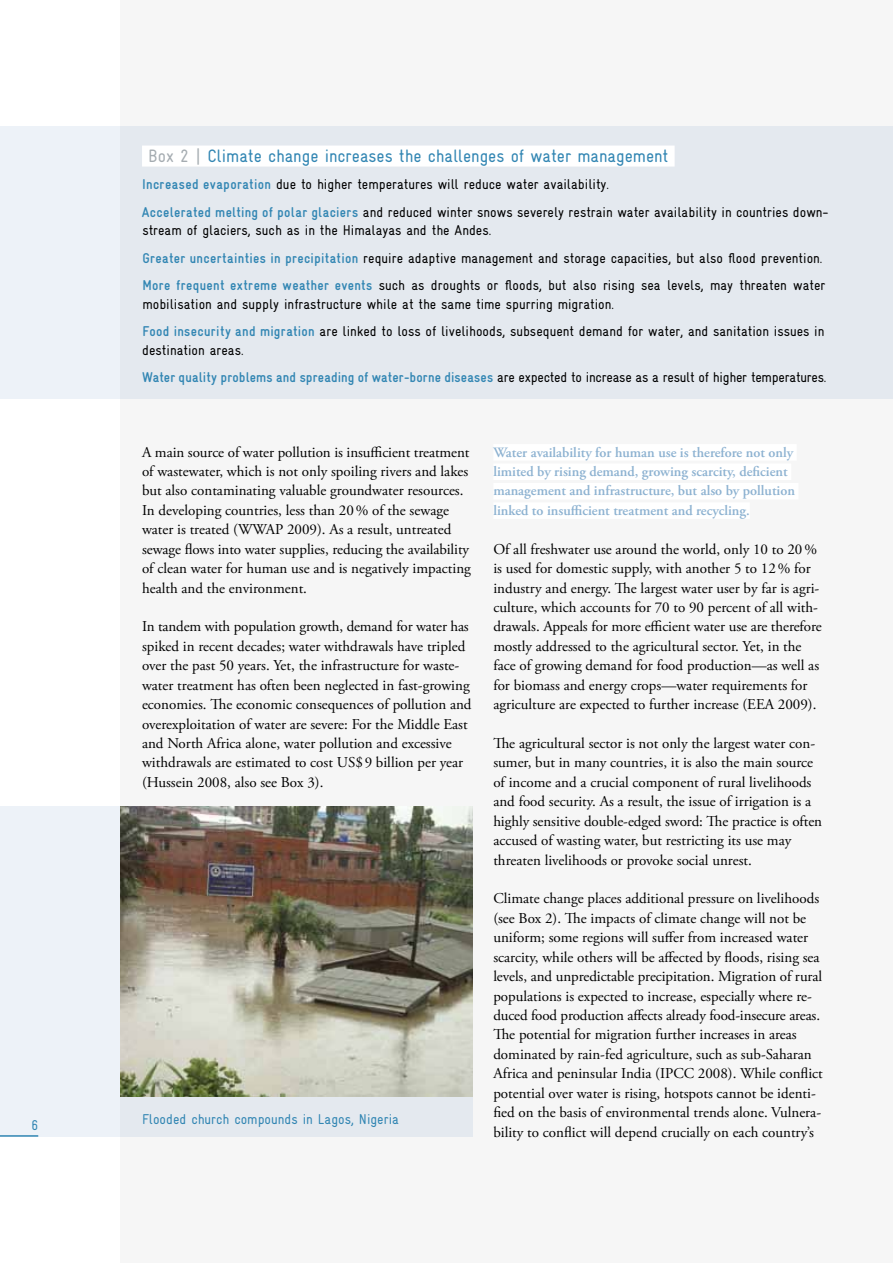
<style>
.page{position:relative;width:893px;height:1263px;background:#fff}
.page>*{position:absolute;margin:0;border:0;box-sizing:border-box;transform-origin:0 0}
.t1{font:18px "Gravur Condensed";color:#3286b3}
.t2{font:15px/19.4px "Adobe Garamond Pro";color:#000}
.t3{font:14.25px/27.3px "Gravur Condensed";color:#000}
.t4{font:600 14.25px/19.4px "Adobe Garamond Pro";color:#8db2d1}
.t5{font:14.25px "Gravur Condensed";color:#3286b3}
.s1{color:#a5acb1}
.s2{font-weight:700;color:#3286b3}
</style>
<div class="page">
<div style="left:121px;top:0;width:772px;height:1263px;background:#f6f6f6"></div>
<div style="left:0;top:126px;width:893px;height:272px;background:#e4e9ef"></div>
<div style="left:493px;top:444px;width:304px;height:17px;background:#fff"></div>
<div style="left:493px;top:463px;width:298px;height:17px;background:#fff"></div>
<div style="left:493px;top:483px;width:305px;height:16px;background:#fff"></div>
<div style="left:493px;top:502px;width:257px;height:17px;background:#fff"></div>
<div style="left:142px;top:146px;width:533px;height:21px;background:#fff"></div>
<div style="left:0;top:806px;width:473px;height:331px;background:#edf2f8"></div>
<img style="left:121px;top:806px;width:352px;height:291px">
<hr style="left:0;top:1135px;width:38px;height:2px;background:#3286b3">
<p class="t5" style="left:31px;top:1117px;width:8px">6</p>
<p class="t1" style="left:148px;top:146px;width:522px"><span class="s1">Box 2 |</span> Climate change increases the challenges of water management</p>
<p class="t3" style="left:142px;top:171px;width:688px"><span class="s2">Increased evaporation</span> due to higher temperatures will reduce water availability.<br><span class="s2">Accelerated melting of polar glaciers</span> and reduced winter snows severely restrain water availability in countries down-</p>
<p class="t3" style="left:142px;top:217px;width:685px">stream of glaciers, such as in the H imalayas and the Andes.<br><span class="s2">Greater uncertainties in precipitation</span> require adaptive management and storage capacities, but also flood prevention.<br><span class="s2">More frequent extreme weather events</span> such as droughts or floods, but also rising sea levels, may threaten water</p>
<p class="t3" style="left:142px;top:290px;width:684px">mobilisation and supply infrastructure while at the same time spurring migration.<br><span class="s2">Food insecurity and migration</span> are linked to loss of livelihoods, subsequent demand for water, and sanitation issues in</p>
<p class="t3" style="left:142px;top:336px;width:686px">destination areas.<br><span class="s2">Water quality problems and spreading of water-borne diseases</span> are expected to increase as a result of higher temperatures.</p>
<p class="t2" style="left:142px;top:443px;width:330px">A main source of water pollution is insufficient treatment of wastewater, which is not only spoiling rivers and lakes but also contaminating valuable groundwater resources.<br>In developing countries, less than 20% of the sewage water is treated (WWAP 2009). As a result, untreated sewage flows into water supplies, reducing the availability of clean water for human use and is negatively impacting health and the environment.</p>
<p class="t2" style="left:142px;top:617px;width:331px">In tandem with population growth, demand for water has spiked in recent decades; water withdrawals have tripled over the past 50 years. Yet, the infrastructure for waste&shy;water treatment has often been neglected in fast-growing economies. The economic consequences of pollution and overexploitation of water are severe: For the Middle East and North Africa alone, water pollution and excessive withdrawals are estimated to cost US$9 billion per year (Hussein 2008, also see Box 3).</p>
<p class="t5" style="left:142px;top:1111px;width:258px">Flooded church compounds in Lagos, N igeria</p>
<p class="t4" style="left:493px;top:442px;width:303px">Water availability for human use is therefore not only limited by rising demand, growing scarcity, deficient management and infrastructure, but also by pollution linked to insufficient treatment and recycling.</p>
<p class="t2" style="left:493px;top:540px;width:330px">Of all freshwater use around the world, only 10 to 20% is used for domestic supply, with another 5 to 12% for industry and energy. The largest water user by far is agri&shy;culture, which accounts for 70 to 90 percent of all with&shy;drawals. Appeals for more efficient water use are therefore mostly addressed to the agricultural sector. Yet, in the face of growing demand for food production—as well as for biomass and energy crops—water requirements for agriculture are expected to further increase (EEA 2009).</p>
<p class="t2" style="left:493px;top:734px;width:330px">The agricultural sector is not only the largest water con&shy;sumer, but in many countries, it is also the main source of income and a crucial component of rural livelihoods and food security. As a result, the issue of irrigation is a highly sensitive double-edged sword: The practice is often accused of wasting water, but restricting its use may threaten livelihoods or provoke social unrest.</p>
<p class="t2" style="left:493px;top:889px;width:331px">Climate change places additional pressure on livelihoods (see Box 2). The impacts of climate change will not be uniform; some regions will suffer from increased water scarcity, while others will be affected by floods, rising sea levels, and unpredictable precipitation. Migration of rural populations is expected to increase, especially where re&shy;duced food production affects already food-insecure areas.<br>The potential for migration further increases in areas dominated by rain-fed agriculture, such as sub-Saharan Africa and peninsular India (IPCC 2008). While conflict potential over water is rising, hotspots cannot be identi&shy;fied on the basis of environmental trends alone. Vulnera&shy;bility to conflict will depend crucially on each country’s</p>
</div>
